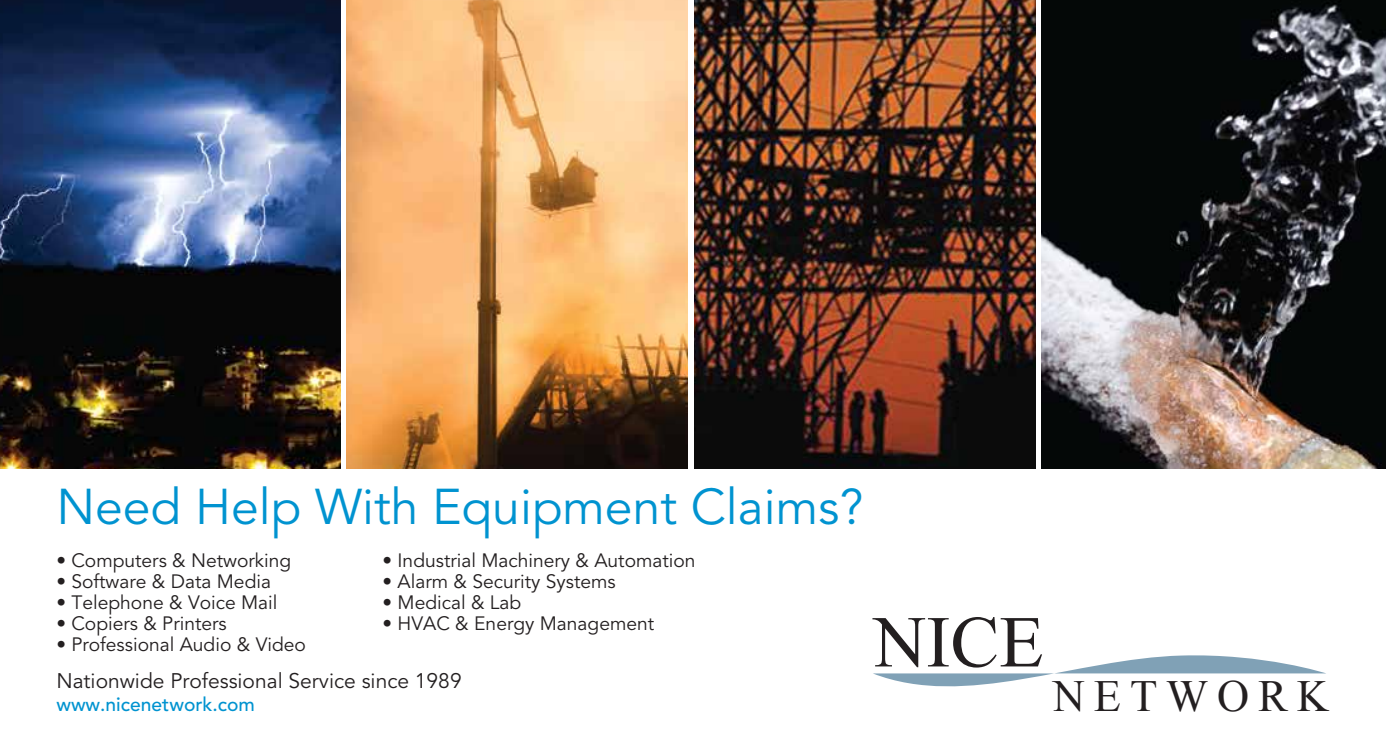
<style>
.page{position:relative;width:1386px;height:756px;background:#fff}
.page>*{position:absolute;margin:0;border:0;box-sizing:border-box;transform-origin:0 0}
.t1{font:72.98px "Times New Roman";color:#231f20}
.t2{font:49.88px "Avenir";color:#0093d0}
.t3{font:44.45px "Times New Roman";letter-spacing:.2em;color:#231f20}
.t4{font:21px "Avenir";color:#231f20}
.t5{font:19.25px "Avenir";color:#231f20}
.t6{font:500 19.25px "Avenir";color:#0093d0}
</style>
<div class="page">
<img style="left:0;top:0;width:340px;height:468px">
<img style="left:347px;top:0;width:341px;height:468px">
<img style="left:694px;top:0;width:341px;height:468px">
<img style="left:1042px;top:0;width:344px;height:468px">
<svg style="left:873px;top:655px;width:453px;height:32px"></svg>
<h2 class="t2" style="left:56px;top:478px;width:809px">Need Help With Equipment Claims?</h2>
<p class="t5" style="left:56px;top:549px;width:236px">• Computers &amp; Networking</p>
<p class="t5" style="left:56px;top:570px;width:216px">• Software &amp; Data Media</p>
<p class="t5" style="left:56px;top:591px;width:223px">• Telephone &amp; Voice Mail</p>
<p class="t5" style="left:56px;top:612px;width:172px">• Copiers &amp; Printers</p>
<p class="t5" style="left:56px;top:633px;width:251px">• Professional Audio &amp; Video</p>
<p class="t5" style="left:383px;top:549px;width:315px">• Industrial Machinery &amp; Automation</p>
<p class="t5" style="left:383px;top:570px;width:235px">• Alarm &amp; Security Systems</p>
<p class="t5" style="left:383px;top:591px;width:140px">• Medical &amp; Lab</p>
<p class="t5" style="left:383px;top:612px;width:273px">• HVAC &amp; Energy Management</p>
<p class="t4" style="left:56px;top:668px;width:407px">Nationwide Professional Service since 1989</p>
<p class="t6" style="left:56px;top:693px;width:200px">www.nicenetwork.com</p>
<h1 class="t1" style="left:873px;top:600px;width:172px">NICE</h1>
<h3 class="t3" style="left:1053px;top:671px;width:277px">NETWORK</h3>
</div>
